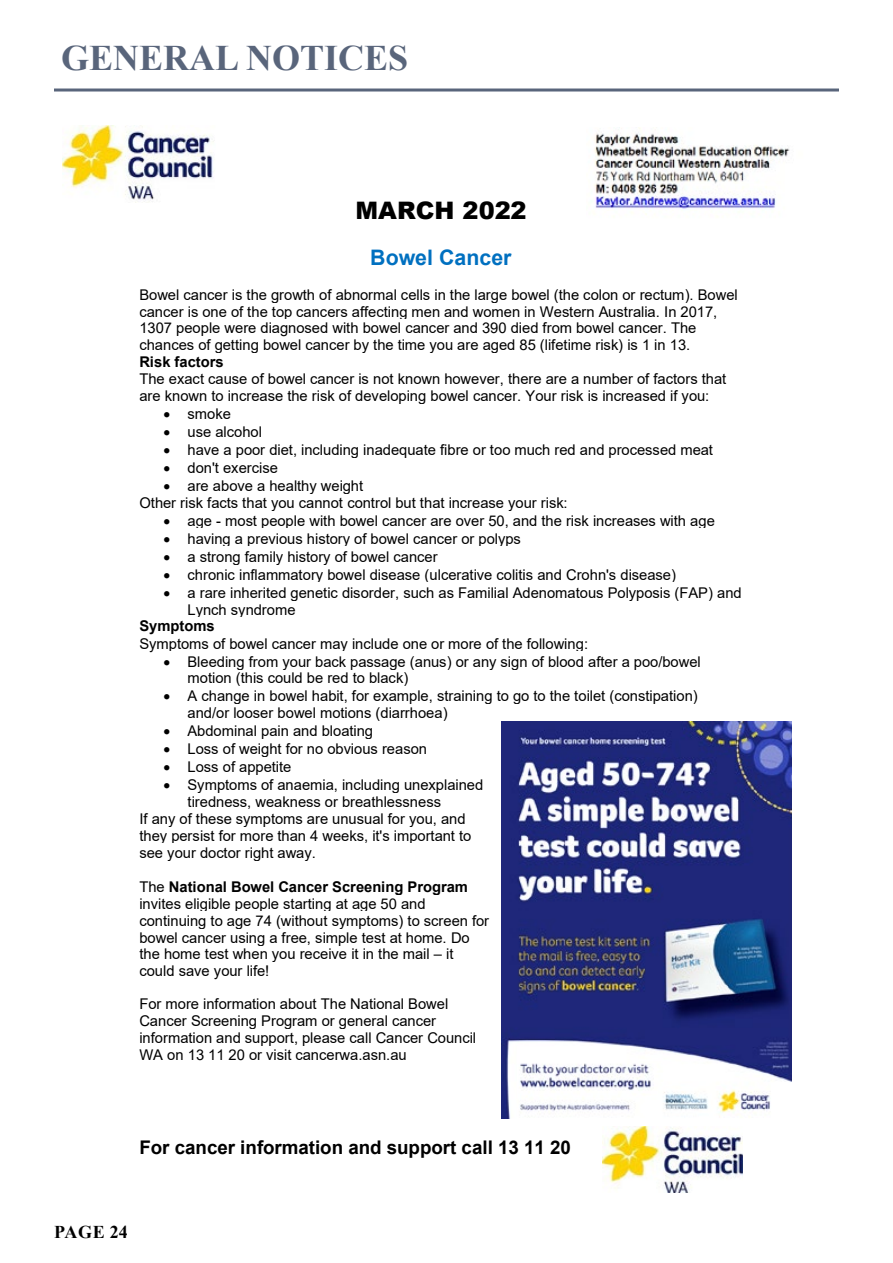
<style>
.page{position:relative;width:893px;height:1263px;background:#fff}
.page>*{position:absolute;margin:0;border:0;box-sizing:border-box;transform-origin:0 0}
.t1{font:700 36px "Times New Roman";color:#59657b}
.t2{font:900 24.15px "Arial";color:#000}
.t3{font:700 21.45px "Arial";color:#0070c0}
.t4{font:700 18.75px "Arial";color:#000}
.t5{font:700 18px "Times New Roman";letter-spacing:.015em;color:#000}
.t6{font:14.85px/17px "Arial";color:#000}
.t7{font:700 14.85px "Arial";color:#000}
.s1{font-weight:700}
</style>
<div class="page">
<hr style="left:54px;top:89px;width:785px;height:3px;background:#59657b">
<img style="left:602px;top:1126px;width:140px;height:67px">
<img style="left:62px;top:126px;width:153px;height:77px">
<img style="left:594px;top:128px;width:196px;height:89px">
<img style="left:501px;top:722px;width:291px;height:396px">
<h1 class="t1" style="left:61px;top:32px;width:349px">GENERAL NOTICES</h1>
<h2 class="t2" style="left:355px;top:193px;width:173px">MARCH 2022</h2>
<h3 class="t3" style="left:370px;top:243px;width:143px">Bowel Cancer</h3>
<p class="t6" style="left:139px;top:286px;width:600px">Bowel cancer is the growth of abnormal cells in the large bowel (the colon or rectum). Bowel cancer is one of the top cancers affecting men and women in Western Australia. In 2017, 1307 people were diagnosed with bowel cancer and 390 died from bowel cancer. The chances of getting bowel cancer by the time you are aged 85 (lifetime risk) is 1 in 13.</p>
<p class="t7" style="left:139px;top:352px;width:86px">Risk factors</p>
<p class="t6" style="left:139px;top:371px;width:588px">The exact cause of bowel cancer is not known however, there are a number of factors that are known to increase the risk of developing bowel cancer. Your risk is increased if you:</p>
<p class="t6" style="left:163px;top:405px;width:69px">• smoke</p>
<p class="t6" style="left:163px;top:423px;width:100px">• use alcohol</p>
<p class="t6" style="left:163px;top:441px;width:551px">• have a poor diet, including inadequate fibre or too much red and processed meat</p>
<p class="t6" style="left:163px;top:459px;width:116px">• don't exercise</p>
<p class="t6" style="left:139px;top:477px;width:430px;text-indent:24px">• are above a healthy weight<br>Other risk facts that you cannot control but that increase your risk:</p>
<p class="t6" style="left:163px;top:512px;width:553px">• age - most people with bowel cancer are over 50, and the risk increases with age</p>
<p class="t6" style="left:163px;top:530px;width:359px">• having a previous history of bowel cancer or polyps</p>
<p class="t6" style="left:163px;top:548px;width:276px">• a strong family history of bowel cancer</p>
<p class="t6" style="left:163px;top:566px;width:514px">• chronic inflammatory bowel disease (ulcerative colitis and Crohn's disease)</p>
<p class="t6" style="left:187px;top:584px;width:556px;text-indent:-24px">• a rare inherited genetic disorder, such as Familial Adenomatous Polyposis (FAP) and<br>Lynch syndrome</p>
<p class="t7" style="left:139px;top:616px;width:77px">Symptoms</p>
<p class="t6" style="left:139px;top:635px;width:450px">Symptoms of bowel cancer may include one or more of the following:</p>
<p class="t6" style="left:187px;top:653px;width:515px;text-indent:-24px">• Bleeding from your back passage (anus) or any sign of blood after a poo/bowel motion (this could be red to black)</p>
<p class="t6" style="left:187px;top:687px;width:512px;text-indent:-24px">• A change in bowel habit, for example, straining to go to the toilet (constipation) and/or looser bowel motions (diarrhoea)</p>
<p class="t6" style="left:163px;top:722px;width:211px">• Abdominal pain and bloating</p>
<p class="t6" style="left:163px;top:740px;width:265px">• Loss of weight for no obvious reason</p>
<p class="t6" style="left:163px;top:758px;width:130px">• Loss of appetite</p>
<p class="t6" style="left:163px;top:776px;width:321px">• Symptoms of anaemia, including unexplained</p>
<p class="t6" style="left:187px;top:793px;width:255px">tiredness, weakness or breathlessness</p>
<p class="t6" style="left:139px;top:810px;width:328px">If any of these symptoms are unusual for you, and</p>
<p class="t6" style="left:139px;top:827px;width:334px">they persist for more than 4 weeks, it's important to</p>
<p class="t6" style="left:139px;top:844px;width:178px">see your doctor right away.</p>
<p class="t6" style="left:139px;top:878px;width:351px">The <span class="s1">National Bowel Cancer Screening Program </span>invites eligible people starting at age 50 and continuing to age 74 (without symptoms) to screen for bowel cancer using a free, simple test at home. Do the home test when you receive it in the mail – it could save your life!</p>
<p class="t6" style="left:139px;top:996px;width:338px">For more information about The National Bowel Cancer Screening Program or general cancer information and support, please call Cancer Council WA on 13 11 20 or visit cancerwa.asn.au</p>
<p class="t4" style="left:139px;top:1134px;width:433px">For cancer information and support call 13 11 20</p>
<p class="t5" style="left:54px;top:1219px;width:75px">PAGE 24</p>
</div>
